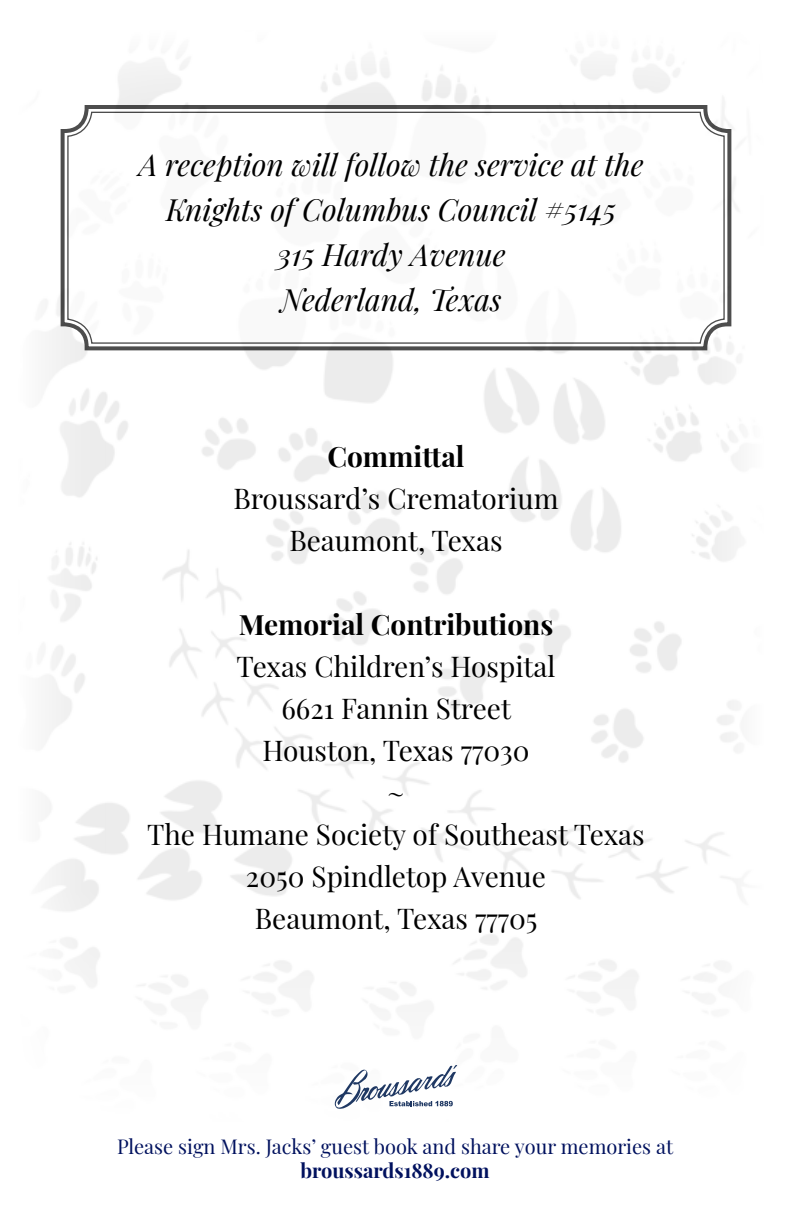
<style>
.page{position:relative;width:792px;height:1224px;background:#fff}
.page>*{position:absolute;margin:0;border:0;box-sizing:border-box;transform-origin:0 0}
.t1{font:italic 30px/45px "Playfair Display";color:#000;text-align:center}
.t2{font:28px/42px "Playfair Display";color:#000;text-align:center}
.t3{font:700 28px "Playfair Display";color:#000}
.t4{font:20px "Playfair Display";color:#00115e}
.t5{font:700 20px "Playfair Display";color:#00115e}
</style>
<div class="page">
<svg style="left:335px;top:1065px;width:122px;height:44px"></svg>
<svg style="left:59px;top:103px;width:674px;height:249px"></svg>
<div style="left:67px;top:112px;width:658px;height:232px;border:1px solid #000;border-radius:24px"></div>
<p class="t1" style="left:139px;top:140px;width:506px">A reception will follow the service at the<br>Knights of Columbus Council #5145<br>315 Hardy Avenue<br>Nederland, Texas</p>
<p class="t3" style="left:327px;top:435px;width:139px">Committal</p>
<p class="t2" style="left:233px;top:475px;width:327px">Broussard’s Crematorium<br>Beaumont, Texas</p>
<p class="t3" style="left:239px;top:603px;width:316px">Memorial Contributions</p>
<p class="t2" style="left:147px;top:643px;width:499px">Texas Children’s Hospital<br>6621 Fannin Street<br>Houston, Texas 77030<br>~<br>The Humane Society of Southeast Texas<br>2050 Spindletop Avenue<br>Beaumont, Texas 77705</p>
<p class="t4" style="left:117px;top:1131px;width:558px">Please sign Mrs. Jacks’ guest book and share your memories at</p>
<p class="t5" style="left:300px;top:1154px;width:191px">broussards1889.com</p>
</div>
